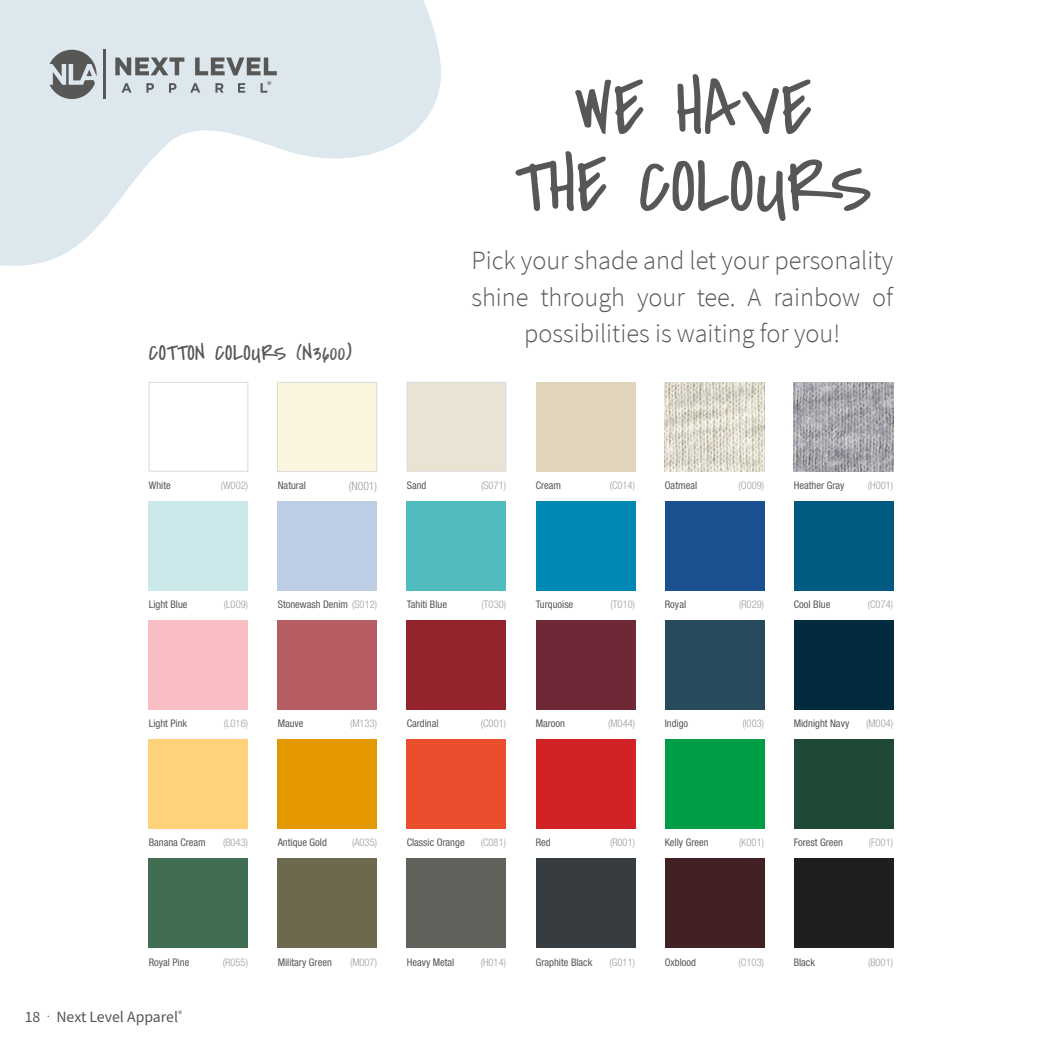
<style>
.page{position:relative;width:1042px;height:1042px;background:#fff}
.page>*{position:absolute;margin:0;border:0;box-sizing:border-box;transform-origin:0 0}
.t1{font:77px/77px "Covered By Your Grace";color:#575756;text-align:center}
.t2{font:300 26.25px/36.8px "Source Sans Pro";color:#575756;text-align:center}
.t3{font:22.75px "Covered By Your Grace";letter-spacing:.02em;color:#575756}
.t4{font:15.75px "Source Sans Pro";color:#575756}
.t5{font:300 condensed 11.72px "Helvetica Neue LT Pro";color:#9d9d9c}
.t6{font:condensed 10.5px "Helvetica Neue LT Pro";color:#575756}
.t7{font:300 condensed 10.5px "Helvetica Neue LT Pro";color:#9d9d9c}
.s1{font-weight:300;color:#9d9d9c}
.s2{font-family:"Abel"}
</style>
<div class="page">
<svg style="left:0;top:0;width:441px;height:266px;fill:#dde7ee"></svg>
<div style="left:149px;top:382px;width:99px;height:89px;background:#fff;border:1px solid #dadada"></div>
<div style="left:407px;top:382px;width:99px;height:89px;background:#eae2d2;border:1px solid #dadada"></div>
<div style="left:277px;top:382px;width:100px;height:90px;background:#faf5dd;border:1px solid #dadada"></div>
<img style="left:665px;top:382px;width:99px;height:89px">
<div style="left:149px;top:739px;width:99px;height:89px;background:#fed27a"></div>
<div style="left:278px;top:739px;width:99px;height:89px;background:#e49800"></div>
<div style="left:407px;top:739px;width:99px;height:89px;background:#e94f2d"></div>
<div style="left:536px;top:739px;width:99px;height:89px;background:#d32225"></div>
<div style="left:149px;top:620px;width:99px;height:89px;background:#f7bdc3"></div>
<div style="left:278px;top:620px;width:99px;height:89px;background:#b65e63"></div>
<div style="left:407px;top:620px;width:99px;height:89px;background:#94232c"></div>
<div style="left:536px;top:620px;width:99px;height:89px;background:#6d2935"></div>
<div style="left:278px;top:858px;width:99px;height:89px;background:#6d694f"></div>
<div style="left:149px;top:858px;width:99px;height:89px;background:#416e52"></div>
<div style="left:665px;top:739px;width:99px;height:89px;background:#009e45"></div>
<div style="left:149px;top:501px;width:99px;height:89px;background:#cae7ea"></div>
<div style="left:278px;top:501px;width:99px;height:89px;background:#bdcde3"></div>
<img style="left:794px;top:382px;width:99px;height:89px">
<div style="left:794px;top:858px;width:99px;height:89px;background:#1e1f1f"></div>
<div style="left:407px;top:501px;width:99px;height:89px;background:#50bcbd"></div>
<div style="left:536px;top:501px;width:99px;height:89px;background:#0088b4"></div>
<div style="left:665px;top:501px;width:99px;height:89px;background:#1c5191"></div>
<div style="left:794px;top:501px;width:99px;height:89px;background:#005a82"></div>
<div style="left:665px;top:620px;width:99px;height:89px;background:#274a5c"></div>
<div style="left:794px;top:620px;width:99px;height:89px;background:#012a3f"></div>
<div style="left:665px;top:858px;width:99px;height:89px;background:#432023"></div>
<div style="left:536px;top:858px;width:99px;height:89px;background:#363c3f"></div>
<div style="left:407px;top:858px;width:99px;height:89px;background:#61605a"></div>
<div style="left:794px;top:739px;width:99px;height:89px;background:#1f4837"></div>
<div style="left:536px;top:382px;width:99px;height:89px;background:#e0d5bb"></div>
<hr style="left:103px;top:50px;width:2px;height:49px;background:#575756">
<svg style="left:115px;top:57px;width:69px;height:18px"></svg>
<svg style="left:195px;top:57px;width:82px;height:18px"></svg>
<svg style="left:121px;top:83px;width:11px;height:10px"></svg>
<svg style="left:146px;top:83px;width:8px;height:10px"></svg>
<svg style="left:169px;top:83px;width:7px;height:10px"></svg>
<svg style="left:190px;top:83px;width:10px;height:10px"></svg>
<svg style="left:215px;top:83px;width:9px;height:10px"></svg>
<svg style="left:238px;top:83px;width:7px;height:10px"></svg>
<svg style="left:261px;top:81px;width:10px;height:12px"></svg>
<svg style="left:50px;top:50px;width:47px;height:49px;background:#8e9295"></svg>
<h3 class="t3" style="left:149px;top:337px;width:204px">COTTON COLOURS (N3600)</h3>
<h1 class="t1" style="left:515px;top:71px;width:359px">WE HAVE<br>THE COLOURS</h1>
<h2 class="t2" style="left:471px;top:242px;width:423px">Pick your shade and let your personality shine through your tee. A rainbow of possibilities is waiting for you!</h2>
<p class="t7" style="left:221px;top:479px;width:29px">(W002)</p>
<p class="t5" style="left:349px;top:479px;width:30px">(N001)</p>
<p class="t7" style="left:481px;top:479px;width:26px">(S071)</p>
<p class="t7" style="left:738px;top:479px;width:27px">(O009)</p>
<p class="t7" style="left:868px;top:479px;width:27px">(H001)</p>
<p class="t6" style="left:149px;top:479px;width:23px">White</p>
<p class="t6" style="left:278px;top:479px;width:30px">Natural</p>
<p class="t6" style="left:407px;top:479px;width:21px">Sand</p>
<p class="t7" style="left:610px;top:479px;width:27px">(C014)</p>
<p class="t6" style="left:665px;top:479px;width:34px">Oatmeal</p>
<p class="t6" style="left:794px;top:479px;width:52px">Heather Gray</p>
<p class="t6" style="left:536px;top:479px;width:27px">Cream</p>
<p class="t6" style="left:149px;top:598px;width:40px">Light Blue</p>
<p class="t6" style="left:407px;top:598px;width:42px">Tahiti Blue</p>
<p class="t6" style="left:536px;top:598px;width:39px">Turquoise</p>
<p class="t6" style="left:665px;top:598px;width:23px">Royal</p>
<p class="t6" style="left:794px;top:598px;width:38px">Cool Blue</p>
<p class="t7" style="left:224px;top:598px;width:26px">(L009)</p>
<p class="t6" style="left:278px;top:598px;width:101px">Stonewash Denim <span class="s1">(S012)</span></p>
<p class="t7" style="left:482px;top:598px;width:26px">(T030)</p>
<p class="t7" style="left:611px;top:598px;width:26px">(T010)</p>
<p class="t7" style="left:739px;top:598px;width:27px">(R029)</p>
<p class="t7" style="left:868px;top:598px;width:27px">(C074)</p>
<p class="t6" style="left:149px;top:717px;width:40px">Light Pink</p>
<p class="t6" style="left:278px;top:717px;width:27px">Mauve</p>
<p class="t6" style="left:407px;top:717px;width:33px">Cardinal</p>
<p class="t6" style="left:536px;top:717px;width:31px">Maroon</p>
<p class="t6" style="left:665px;top:717px;width:25px">Indigo</p>
<p class="t6" style="left:794px;top:717px;width:57px">Midnight Navy</p>
<p class="t7" style="left:224px;top:717px;width:26px">(L016)</p>
<p class="t7" style="left:350px;top:717px;width:28px">(M133)</p>
<p class="t7" style="left:481px;top:717px;width:27px">(C001)</p>
<p class="t7" style="left:608px;top:717px;width:28px">(M044)</p>
<p class="t7" style="left:742px;top:717px;width:23px">(I003)</p>
<p class="t7" style="left:866px;top:717px;width:28px">(M004)</p>
<p class="t6" style="left:149px;top:836px;width:59px">Banana Cream</p>
<p class="t6" style="left:278px;top:836px;width:51px">Antique Gold</p>
<p class="t6" style="left:407px;top:836px;width:59px">Classic Orange</p>
<p class="t6" style="left:536px;top:836px;width:16px">Red</p>
<p class="t6" style="left:665px;top:836px;width:45px">Kelly Green</p>
<p class="t7" style="left:223px;top:836px;width:27px">(B043)</p>
<p class="t7" style="left:352px;top:836px;width:27px">(A035)</p>
<p class="t7" style="left:481px;top:836px;width:27px">(C081)</p>
<p class="t7" style="left:610px;top:836px;width:27px">(R001)</p>
<p class="t7" style="left:739px;top:836px;width:26px">(K001)</p>
<p class="t6" style="left:794px;top:836px;width:51px">Forest Green</p>
<p class="t7" style="left:869px;top:836px;width:26px">(F001)</p>
<p class="t6" style="left:149px;top:955px;width:42px">Royal Pine</p>
<p class="t6" style="left:278px;top:955px;width:56px">Military Green</p>
<p class="t6" style="left:407px;top:955px;width:49px">Heavy Metal</p>
<p class="t6" style="left:536px;top:955px;width:58px">Graphite Black</p>
<p class="t6" style="left:665px;top:955px;width:33px">Oxblood</p>
<p class="t6" style="left:794px;top:955px;width:23px">Black</p>
<p class="t7" style="left:223px;top:956px;width:27px">(R055)</p>
<p class="t7" style="left:350px;top:956px;width:28px">(M007)</p>
<p class="t7" style="left:481px;top:956px;width:27px">(H014)</p>
<p class="t7" style="left:609px;top:956px;width:27px">(G011)</p>
<p class="t7" style="left:738px;top:956px;width:27px">(O103)</p>
<p class="t7" style="left:868px;top:956px;width:27px">(B001)</p>
<h3 class="t4" style="left:25px;top:1006px;width:159px">18 <span class="s2">·</span> Next Level Apparel<sup>®</sup></h3>
</div>
